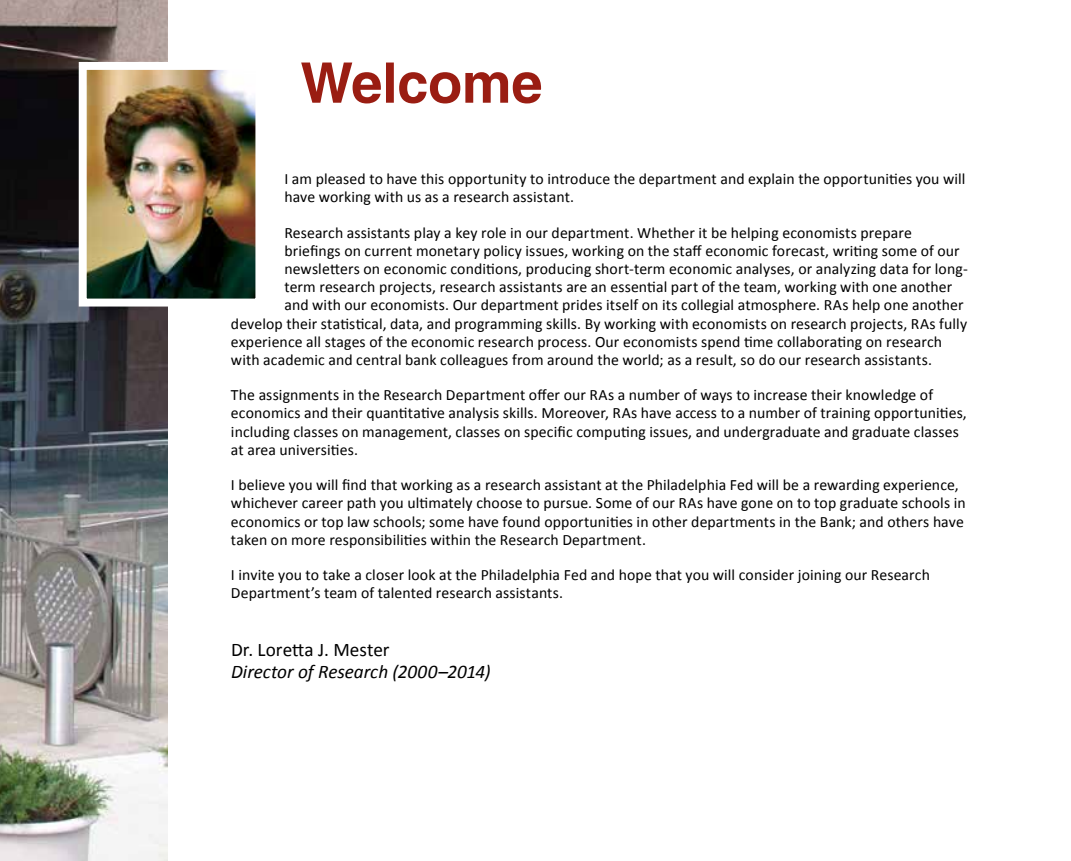
<style>
.page{position:relative;width:1071px;height:861px;background:#fff}
.page>*{position:absolute;margin:0;border:0;box-sizing:border-box;transform-origin:0 0}
.t1{font:700 56px "Helvetica";letter-spacing:-.005em;color:#9a1d12}
.t2{font:italic 19.25px "Calibri";letter-spacing:-.005em;color:#000}
.t3{font:19.25px "Calibri";color:#000}
.t4{font:15.75px/18px "Calibri";letter-spacing:.005em;color:#000}
</style>
<div class="page">
<img style="left:0;top:0;width:168px;height:861px">
<img style="left:88px;top:71px;width:166px;height:227px">
<div style="left:79px;top:62px;width:184px;height:245px;border:8px solid #fff"></div>
<h1 class="t1" style="left:300px;top:49px;width:244px">Welcome</h1>
<p class="t4" style="left:284px;top:170px;width:683px">I am pleased to have this opportunity to introduce the department and explain the opportunities you will have working with us as a research assistant.</p>
<p class="t4" style="left:284px;top:224px;width:629px">Research assistants play a key role in our department. Whether it be helping economists prepare</p>
<p class="t4" style="left:284px;top:242px;width:677px">briefings on current monetary policy issues, working on the staff economic forecast, writing some of our</p>
<p class="t4" style="left:284px;top:260px;width:685px">newsletters on economic conditions, producing short-term economic analyses, or analyzing data for long-</p>
<p class="t4" style="left:284px;top:278px;width:669px">term research projects, research assistants are an essential part of the team, working with one another</p>
<p class="t4" style="left:284px;top:296px;width:681px">and with our economists. Our department prides itself on its collegial atmosphere. RAs help one another</p>
<p class="t4" style="left:231px;top:314px;width:738px">develop their statistical, data, and programming skills. By working with economists on research projects, RAs fully</p>
<p class="t4" style="left:231px;top:332px;width:713px">experience all stages of the economic research process. Our economists spend time collaborating on research</p>
<p class="t4" style="left:231px;top:351px;width:703px">with academic and central bank colleagues from around the world; as a result, so do our research assistants.</p>
<p class="t4" style="left:231px;top:386px;width:737px">The assignments in the Research Department offer our RAs a number of ways to increase their knowledge of economics and their quantitative analysis skills. Moreover, RAs have access to a number of training opportunities, including classes on management, classes on specific computing issues, and undergraduate and graduate classes at area universities.</p>
<p class="t4" style="left:231px;top:476px;width:736px">I believe you will find that working as a research assistant at the Philadelphia Fed will be a rewarding experience, whichever career path you ultimately choose to pursue. Some of our RAs have gone on to top graduate schools in economics or top law schools; some have found opportunities in other departments in the Bank; and others have taken on more responsibilities within the Research Department.</p>
<p class="t4" style="left:231px;top:566px;width:700px">I invite you to take a closer look at the Philadelphia Fed and hope that you will consider joining our Research<br>Department’s team of talented research assistants.</p>
<p class="t3" style="left:231px;top:638px;width:160px">Dr. Loretta J. Mester</p>
<p class="t2" style="left:231px;top:659px;width:261px">Director of Research (2000–2014)</p>
</div>
